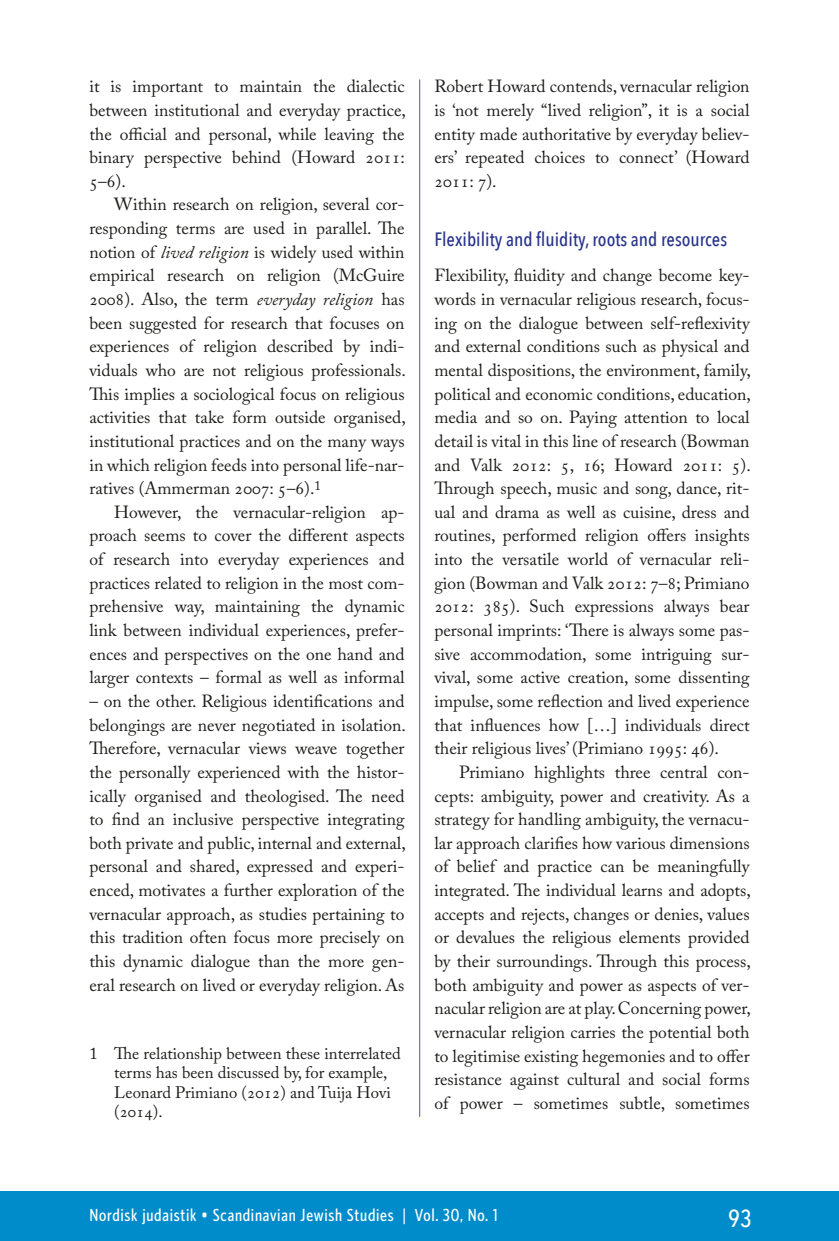
<style>
.page{position:relative;width:839px;height:1241px;background:#fff}
.page>*{position:absolute;margin:0;border:0;box-sizing:border-box;transform-origin:0 0}
.t1{font:500 24.5px "Avenir Next Condensed";color:#fff}
.t2{font:500 19.25px "Avenir Next Condensed";color:#28348b}
.t3{font:17.5px/23.6px "Adobe Caslon Pro";color:#1d1d1b;text-align:justify}
.t4{font:500 17.5px "Whitney Condensed";letter-spacing:.04em;color:#fff}
.t5{font:16.62px/19.2px "Adobe Caslon Pro";color:#1d1d1b}
.s1{font-style:italic}
</style>
<div class="page">
<div style="left:0;top:1191px;width:838px;height:49px;background:#008bcb"></div>
<hr style="left:419px;top:79px;width:1px;height:1037px;background:#50529f">
<p class="t3" style="left:89px;top:74px;width:318px">it is important to maintain the dialectic between institutional and everyday practice, the official and personal, while leaving the binary perspective behind (Howard 2011:<br>5–6).</p>
<p class="t3" style="left:89px;top:193px;width:318px;text-indent:25px">Within research on religion, several cor&shy;responding terms are used in parallel. The notion of <span class="s1">lived religion</span> is widely used within empirical research on religion (McGuire 2008). Also, the term <span class="s1">everyday religion</span> has been suggested for research that focuses on experiences of religion described by indi&shy;viduals who are not religious professionals.<br>This implies a sociological focus on religious activities that take form outside organised, institutional practices and on the many ways in which religion feeds into personal life-nar&shy;ratives (Ammerman 2007: 5–6).<sup>1</sup></p>
<p class="t3" style="left:89px;top:500px;width:317px;text-indent:25px">However, the vernacular-religion ap&shy;proach seems to cover the different aspects of research into everyday experiences and practices related to religion in the most com&shy;prehensive way, maintaining the dynamic link between individual experiences, prefer&shy;ences and perspectives on the one hand and larger contexts – formal as well as informal</p>
<p class="t3" style="left:89px;top:689px;width:318px;text-align:left">– on the other. Religious identifications and belongings are never negotiated in isolation.<br>Therefore, vernacular views weave together the personally experienced with the histor&shy;ically organised and theologised. The need to find an inclusive perspective integrating both private and public, internal and external, personal and shared, expressed and experi&shy;enced, motivates a further exploration of the vernacular approach, as studies pertaining to this tradition often focus more precisely on this dynamic dialogue than the more gen&shy;eral research on lived or everyday religion. As</p>
<p class="t5" style="left:114px;top:1043px;width:288px;text-indent:-25px">1 The relationship between these interrelated terms has been discussed by, for example, Leonard Primiano (2012) and Tuija Hovi (2014).</p>
<p class="t3" style="left:434px;top:74px;width:317px">Robert Howard contends, vernacular religion is ‘not merely “lived religion”, it is a social entity made authoritative by everyday believ&shy;ers’ repeated choices to connect’ (Howard 2011: 7).</p>
<p class="t2" style="left:434px;top:227px;width:294px">Flexibility and fluidity, roots and resources</p>
<p class="t3" style="left:434px;top:263px;width:318px">Flexibility, fluidity and change become key&shy;words in vernacular religious research, focus&shy;ing on the dialogue between self-reflexivity and external conditions such as physical and mental dispositions, the environment, family, political and economic conditions, education, media and so on. Paying attention to local detail is vital in this line of research (Bowman and Valk 2012: 5, 16; Howard 2011: 5).<br>Through speech, music and song, dance, rit&shy;ual and drama as well as cuisine, dress and routines, performed religion offers insights into the versatile world of vernacular reli&shy;gion (Bowman and Valk 2012: 7–8; Primiano 2012: 385). Such expressions always bear personal imprints: ‘There is always some pas&shy;sive accommodation, some intriguing sur&shy;vival, some active creation, some dissenting impulse, some reflection and lived experience that influences how […] individuals direct their religious lives’ (Primiano 1995: 46).</p>
<p class="t3" style="left:434px;top:760px;width:318px;text-indent:25px">Primiano highlights three central con&shy;cepts: ambiguity, power and creativity. As a strategy for handling ambiguity, the vernacu&shy;lar approach clarifies how various dimensions of belief and practice can be meaningfully integrated. The individual learns and adopts, accepts and rejects, changes or denies, values or devalues the religious elements provided by their surroundings. Through this process, both ambiguity and power as aspects of ver&shy;nacular religion are at play. Concerning power, vernacular religion carries the potential both to legitimise existing hegemonies and to offer resistance against cultural and social forms of power – sometimes subtle, sometimes</p>
<p class="t4" style="left:89px;top:1203px;width:409px">Nordisk judaistik • Scandinavian Jewish Studies | Vol. 30, No. 1</p>
<h1 class="t1" style="left:728px;top:1203px;width:25px">93</h1>
</div>
